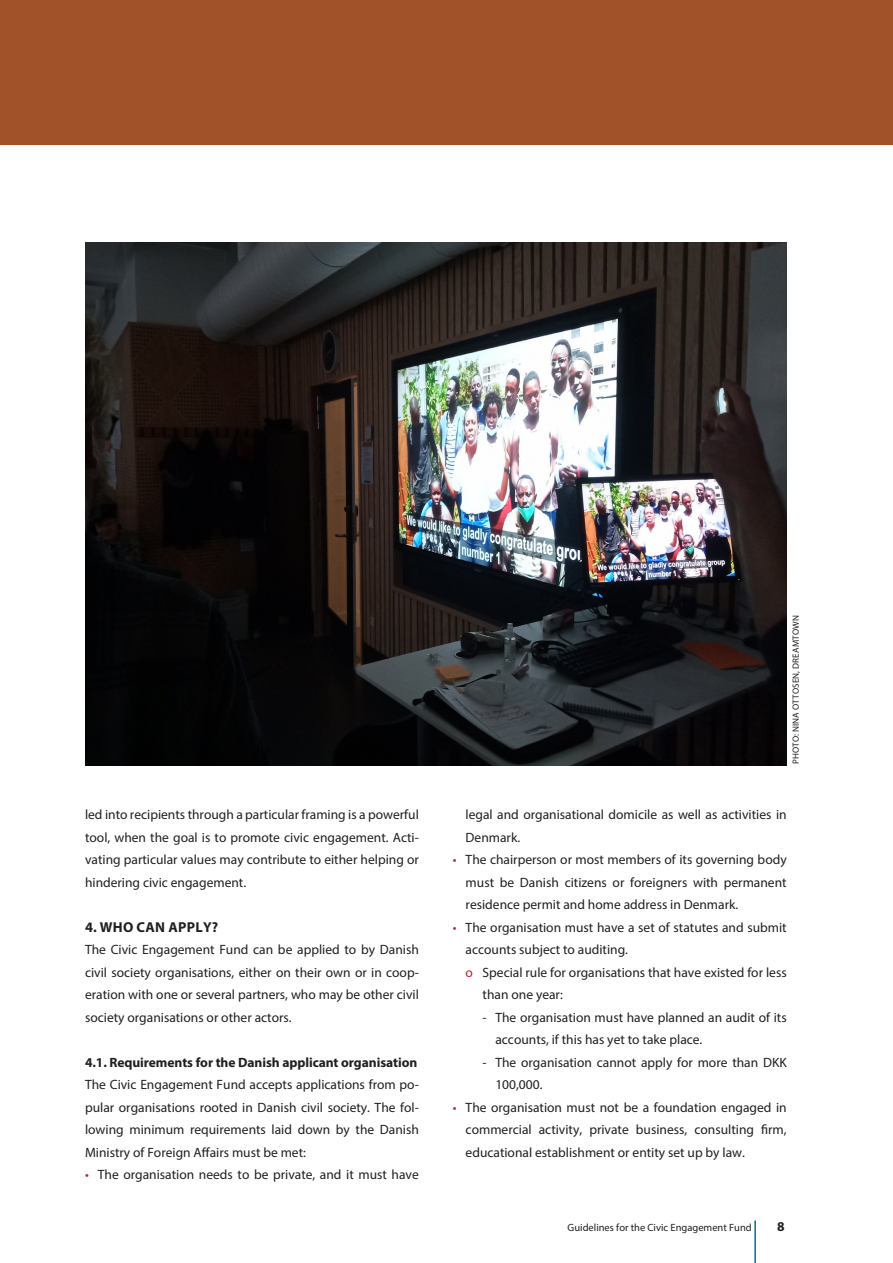
<style>
.page{position:relative;width:893px;height:1263px;background:#fff}
.page>*{position:absolute;margin:0;border:0;box-sizing:border-box;transform-origin:0 0}
.mellemrubrik{font:700 14.4px "Myriad Pro";letter-spacing:.02em;color:#231f20}
.bullettekst{font:13.5px/22.5px "Myriad Pro";color:#231f20}
.broed{font:13.5px/22.5px "Myriad Pro";color:#231f20;text-align:justify}
.lille_mellemrubrik_f{font:700 13.5px "Myriad Pro";letter-spacing:-.005em;color:#231f20}
.t1{font:10.5px "Myriad Pro";color:#231f20}
.broed_ikke_holde_lin{font:9px "Myriad Pro";letter-spacing:.02em;color:#231f20}
.s1{color:#b92432}
</style>
<div class="page">
<div style="left:0;top:0;width:893px;height:145px;background:#a15228"></div>
<img style="left:85px;top:242px;width:702px;height:523px">
<hr style="left:754px;top:1220px;width:2px;height:43px;background:#007286">
<p class="broed" style="left:85px;top:803px;width:335px">led into recipients through a particular framing is a powerful tool, when the goal is to promote civic engagement. Acti&shy;vating particular values may contribute to either helping or hindering civic engagement.</p>
<p class="mellemrubrik" style="left:85px;top:917px;width:135px">4. WHO CAN APPLY?</p>
<p class="broed" style="left:85px;top:938px;width:335px">The Civic Engagement Fund can be applied to by Danish civil society organisations, either on their own or in coop&shy;eration with one or several partners, who may be other civil society organisations or other actors.</p>
<p class="lille_mellemrubrik_f" style="left:85px;top:1053px;width:334px">4.1. Requirements for the Danish applicant organisation</p>
<p class="broed" style="left:85px;top:1073px;width:335px">The Civic Engagement Fund accepts applications from po&shy;pular organisations rooted in Danish civil society. The fol&shy;lowing minimum requirements laid down by the Danish Ministry of Foreign Affairs must be met:</p>
<p class="bullettekst" style="left:85px;top:1163px;width:335px"><span class="s1">•</span> The organisation needs to be private, and it must have</p>
<p class="broed_ikke_holde_lin" style="left:790px;top:764px;width:151px;rotate:-90deg">PHOTO: NINA OTTOSEN, DREAMTOWN</p>
<p class="bullettekst" style="left:466px;top:803px;width:323px">legal and organisational domicile as well as activities in<br>Denmark.</p>
<p class="bullettekst" style="left:466px;top:848px;width:323px;text-align:justify;text-indent:-13px"><span class="s1">•</span> The chairperson or most members of its governing body must be Danish citizens or foreigners with permanent residence permit and home address in Denmark.</p>
<p class="bullettekst" style="left:466px;top:916px;width:323px;text-indent:-13px"><span class="s1">•</span> The organisation must have a set of statutes and submit accounts subject to auditing.</p>
<p class="bullettekst" style="left:483px;top:961px;width:306px;text-indent:-17px"><span class="s1">o</span> Special rule for organisations that have existed for less than one year:</p>
<p class="bullettekst" style="left:495px;top:1006px;width:293px;text-indent:-13px">- The organisation must have planned an audit of its accounts, if this has yet to take place.</p>
<p class="bullettekst" style="left:495px;top:1051px;width:293px;text-indent:-13px">- The organisation cannot apply for more than DKK<br>100,000.</p>
<p class="bullettekst" style="left:466px;top:1096px;width:323px;text-align:justify;text-indent:-13px"><span class="s1">•</span> The organisation must not be a foundation engaged in commercial activity, private business, consulting firm, educational establishment or entity set up by law.</p>
<p class="t1" style="left:568px;top:1220px;width:186px">Guidelines for the Civic Engagement Fund</p>
<p class="lille_mellemrubrik_f" style="left:777px;top:1217px;width:9px">8</p>
</div>
